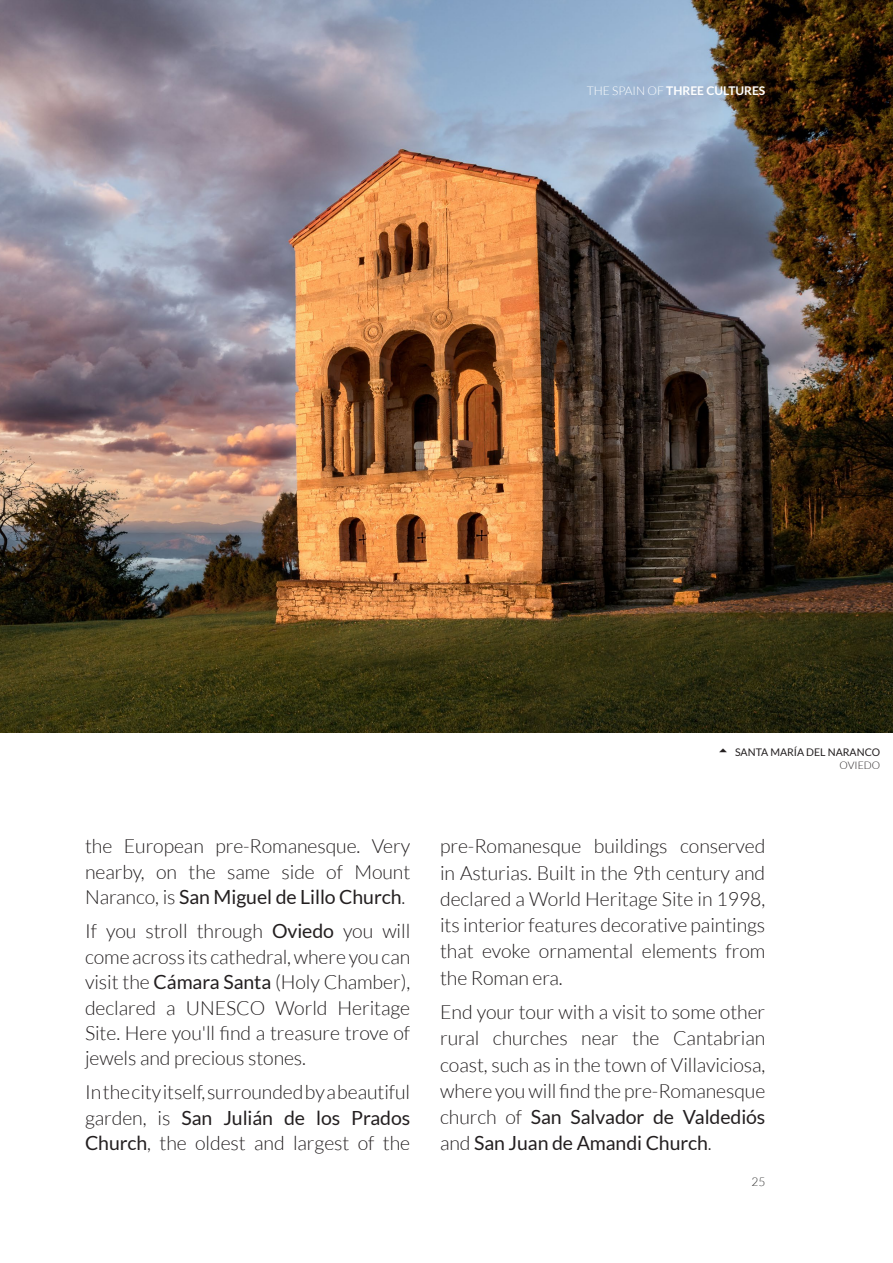
<style>
.page{position:relative;width:893px;height:1263px;background:#fff}
.page>*{position:absolute;margin:0;border:0;box-sizing:border-box;transform-origin:0 0}
.Body{font:300 19.5px/26.2px "Lato";letter-spacing:-.005em;color:#231f20;text-align:justify}
.t1{font:700 12px "Lato";color:#fff}
.t2{font:300 12px "Lato";color:#353534}
.t3{font:10.5px "Lato";color:#231f20}
.SUBPIE_ARRIBA{font:300 10.5px "Lato";color:#231f20}
.s1{font-weight:300}
.s2{font-weight:400}
</style>
<div class="page">
<img style="left:0;top:0;width:893px;height:733px">
<p class="t1" style="left:587px;top:83px;width:180px"><span class="s1">THE SPAIN OF</span> THREE CULTURES</p>
<p class="Body" style="left:85px;top:834px;width:327px;line-height:25.5px">the European pre-Romanesque. Very nearby, on the same side of Mount Naranco, is <span class="s2">San Miguel de Lillo Church</span>.</p>
<p class="Body" style="left:85px;top:918px;width:327px;line-height:25.5px">If you stroll through <span class="s2">Oviedo</span> you will come across its cathedral, where you can visit the <span class="s2">Cámara Santa</span> (Holy Chamber), declared a UNESCO World Heritage Site. Here you'll find a treasure trove of jewels and precious stones.</p>
<p class="Body" style="left:85px;top:1080px;width:327px;line-height:25.5px">In the city itself, surrounded by a beautiful garden, is <span class="s2">San Julián de los Prados Church</span>, the oldest and largest of the</p>
<p class="t3" style="left:735px;top:747px;width:147px">SANTA MARÍA DEL NARANCO</p>
<p class="SUBPIE_ARRIBA" style="left:840px;top:759px;width:42px">OVIEDO</p>
<p class="Body" style="left:440px;top:833px;width:327px">pre-Romanesque buildings conserved in Asturias. Built in the 9th century and declared a World Heritage Site in 1998, its interior features decorative paintings that evoke ornamental elements from the Roman era.</p>
<p class="Body" style="left:440px;top:999px;width:327px">End your tour with a visit to some other rural churches near the Cantabrian coast, such as in the town of Villaviciosa, where you will find the pre-Romanesque church of <span class="s2">San Salvador de Valdediós </span>and <span class="s2">San Juan de Amandi Church</span>.</p>
<p class="t2" style="left:751px;top:1175px;width:15px">25</p>
</div>
